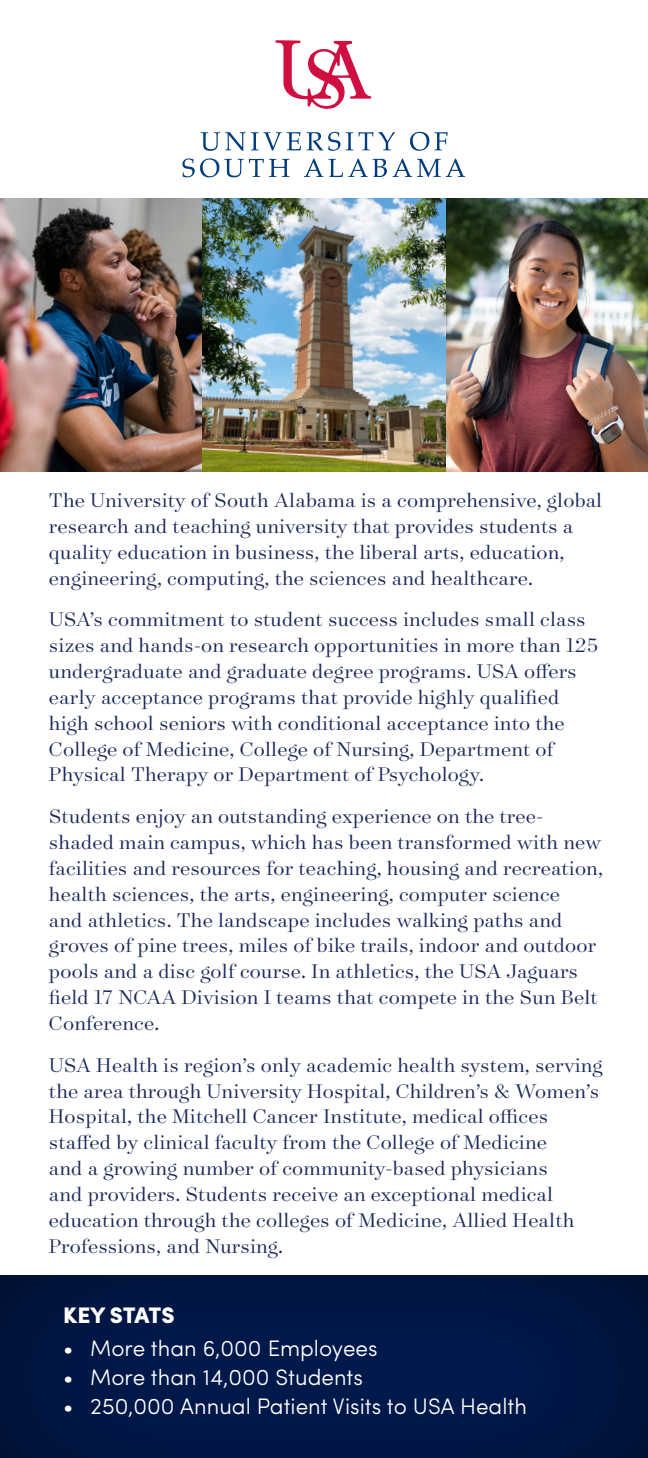
<style>
.page{position:relative;width:648px;height:1458px;background:#fff}
.page>*{position:absolute;margin:0;border:0;box-sizing:border-box;transform-origin:0 0}
.t1{font:300 22.5px/25.9px "Surveyor Display";letter-spacing:.01em;color:#182757}
.t2{font:300 22.5px "Sofia Pro";color:#fff}
.t3{font:900 22.5px "Sofia Pro";letter-spacing:-.005em;color:#fff}
</style>
<div class="page">
<img style="left:0;top:198px;width:648px;height:273px">
<svg style="left:201px;top:132px;width:100px;height:19px"></svg>
<svg style="left:307px;top:132px;width:33px;height:19px"></svg>
<svg style="left:346px;top:132px;width:49px;height:18px"></svg>
<svg style="left:410px;top:132px;width:19px;height:19px"></svg>
<svg style="left:435px;top:132px;width:13px;height:18px"></svg>
<svg style="left:182px;top:158px;width:107px;height:19px"></svg>
<svg style="left:304px;top:159px;width:83px;height:18px"></svg>
<svg style="left:393px;top:159px;width:72px;height:18px"></svg>
<svg style="left:275px;top:40px;width:96px;height:69px"></svg>
<div style="left:0;top:1274px;width:648px;height:184px;background:#001745"></div>
<h1 class="t1" style="left:49px;top:487px;width:555px">The University of South Alabama is a comprehensive, global</h1>
<p class="t1" style="left:49px;top:512px;width:526px">research and teaching university that provides students a quality education in business, the liberal arts, education, engineering, computing, the sciences and healthcare.</p>
<p class="t1" style="left:49px;top:606px;width:551px">USA’s commitment to student success includes small class sizes and hands-on research opportunities in more than 125 undergraduate and graduate degree programs. USA offers early acceptance programs that provide highly qualified high school seniors with conditional acceptance into the College of Medicine, College of Nursing, Department of Physical Therapy or Department of Psychology.</p>
<p class="t1" style="left:49px;top:803px;width:556px">Students enjoy an outstanding experience on the tree&shy;shaded main campus, which has been transformed with new facilities and resources for teaching, housing and recreation, health sciences, the arts, engineering, computer science<br>and athletics. The landscape includes walking paths and groves of pine trees, miles of bike trails, indoor and outdoor pools and a disc golf course. In athletics, the USA Jaguars field 17 NCAA Division I teams that compete in the Sun Belt Conference.</p>
<p class="t1" style="left:49px;top:1051px;width:555px">USA Health is region’s only academic health system, serving the area through University Hospital, Children’s &amp; Women’s Hospital, the Mitchell Cancer Institute, medical offices staffed by clinical faculty from the College of Medicine<br>and a growing number of community-based physicians<br>and providers. Students receive an exceptional medical education through the colleges of Medicine, Allied Health Professions, and Nursing.</p>
<p class="t3" style="left:63px;top:1298px;width:113px">KEY STATS</p>
<p class="t2" style="left:63px;top:1331px;width:316px">• More than 6,000 Employees</p>
<p class="t2" style="left:63px;top:1361px;width:301px">• More than 14,000 Students</p>
<p class="t2" style="left:63px;top:1390px;width:465px">• 250,000 Annual Patient Visits to USA Health</p>
</div>
